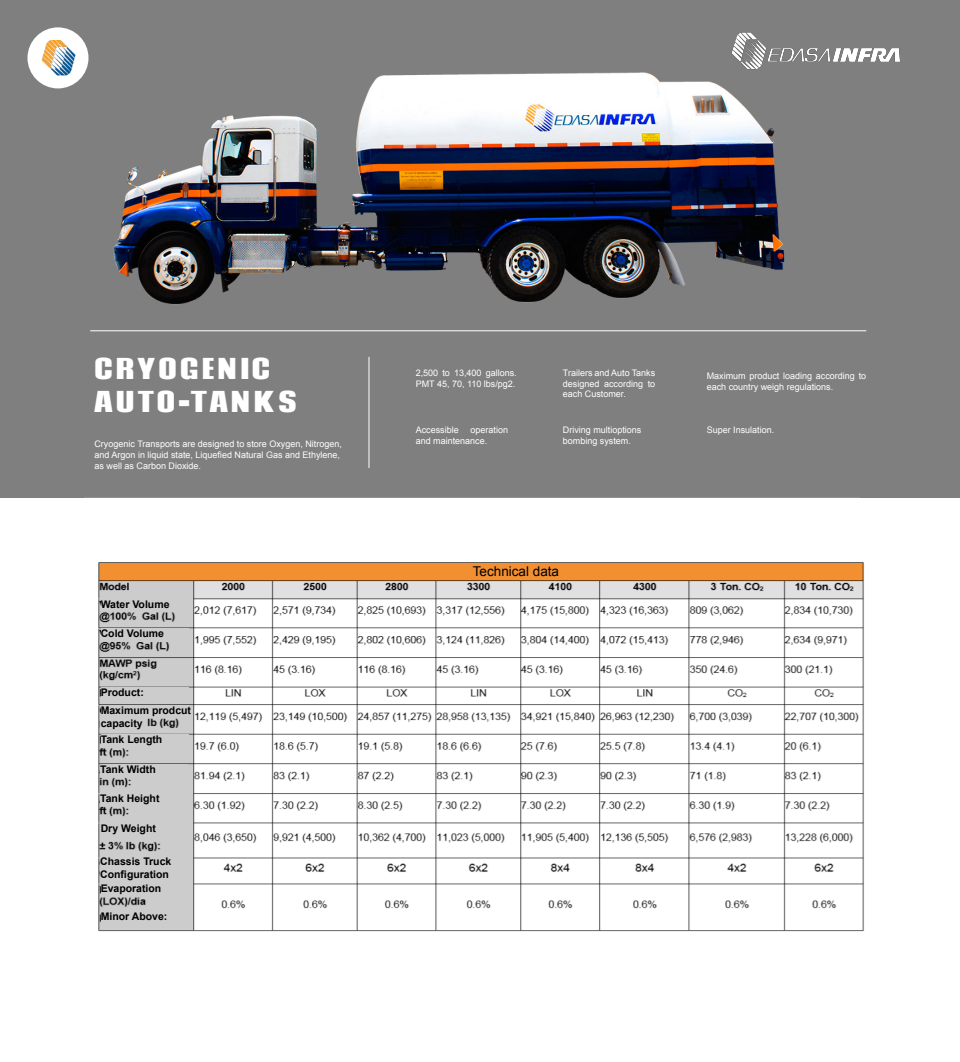
<style>
.page{position:relative;width:960px;height:1062px;background:#fff}
.page>*{position:absolute;margin:0;border:0;box-sizing:border-box;transform-origin:0 0}
.t1{font:800 27px "Coda Caption";color:#fff}
.t2{font:13.5px "Arial";color:#000}
.t3{font:700 10.5px "Arial";color:#000}
.t4{font:9px/10.8px "Arial";color:#fff}
</style>
<div class="page">
<div style="left:0;top:0;width:960px;height:498px;background:#7f7f7f"></div>
<hr style="left:90px;top:330px;width:776px;height:1px;background:#fff">
<hr style="left:369px;top:357px;width:1px;height:111px;background:#fff">
<img style="left:98px;top:562px;width:766px;height:370px">
<div style="left:28px;top:27px;width:61px;height:61px;background:#fff;border-radius:50%"></div>
<img style="left:46px;top:40px;width:19px;height:4px">
<img style="left:734px;top:32px;width:166px;height:30px">
<div style="left:402px;top:563px;width:149px;height:12px;background:#f28f31"></div>
<div style="left:130px;top:583px;width:10px;height:12px;background:#ccc"></div>
<div style="left:101px;top:705px;width:87px;height:12px;background:#ccc"></div>
<div style="left:101px;top:717px;width:46px;height:12px;background:#ccc"></div>
<div style="left:101px;top:599px;width:87px;height:12px;background:#ccc"></div>
<div style="left:101px;top:628px;width:87px;height:12px;background:#ccc"></div>
<div style="left:101px;top:687px;width:87px;height:12px;background:#ccc"></div>
<div style="left:101px;top:734px;width:87px;height:12px;background:#ccc"></div>
<div style="left:100px;top:764px;width:88px;height:12px;background:#ccc"></div>
<div style="left:100px;top:793px;width:88px;height:12px;background:#ccc"></div>
<div style="left:101px;top:822px;width:87px;height:12px;background:#ccc"></div>
<div style="left:101px;top:883px;width:87px;height:12px;background:#ccc"></div>
<div style="left:101px;top:911px;width:87px;height:12px;background:#ccc"></div>
<div style="left:100px;top:856px;width:93px;height:23px;background:#ccc"></div>
<img style="left:40px;top:44px;width:786px;height:260px">
<p class="t1" style="left:94px;top:343px;width:180px">CRYOGENIC</p>
<p class="t1" style="left:94px;top:377px;width:207px">AUTO-TANKS</p>
<p class="t4" style="left:94px;top:439px;width:249px">Cryogenic Transports are designed to store Oxygen, Nitrogen, and Argon in liquid state, Liquefied Natural Gas and Ethylene, as well as Carbon Dioxide.</p>
<p class="t3" style="left:101px;top:596px;width:70px">Water Volume</p>
<p class="t3" style="left:101px;top:626px;width:65px">Cold Volume</p>
<p class="t3" style="left:101px;top:685px;width:45px">Product:</p>
<p class="t3" style="left:101px;top:731px;width:63px">Tank Length</p>
<p class="t3" style="left:100px;top:761px;width:57px">Tank Width</p>
<p class="t3" style="left:100px;top:791px;width:61px">Tank Height</p>
<p class="t3" style="left:101px;top:820px;width:57px">Dry Weight</p>
<p class="t3" style="left:101px;top:702px;width:92px">Maximum prodcut</p>
<p class="t3" style="left:101px;top:715px;width:44px">capacity</p>
<p class="t3" style="left:100px;top:854px;width:73px">Chassis Truck</p>
<p class="t3" style="left:100px;top:866px;width:70px">Configuration</p>
<p class="t3" style="left:101px;top:880px;width:62px">Evaporation</p>
<p class="t3" style="left:101px;top:909px;width:68px">Minor Above:</p>
<p class="t4" style="left:416px;top:367px;width:103px">2,500 to 13,400 gallons.<br>PMT 45, 70, 110 lbs/pg2.</p>
<p class="t4" style="left:563px;top:367px;width:94px;text-align:justify">Trailers and Auto Tanks designed according to each Customer.</p>
<p class="t4" style="left:707px;top:370px;width:161px">Maximum product loading according to each country weigh regulations.</p>
<p class="t4" style="left:563px;top:424px;width:80px">Driving multioptions</p>
<p class="t4" style="left:563px;top:435px;width:70px">bombing system.</p>
<p class="t4" style="left:416px;top:424px;width:94px;text-indent:55px">operation and maintenance.</p>
<p class="t4" style="left:707px;top:424px;width:69px">Super Insulation.</p>
<p class="t4" style="left:416px;top:424px;width:45px">Accessible</p>
<p class="t2" style="left:473px;top:561px;width:88px">Technical data</p>
</div>
